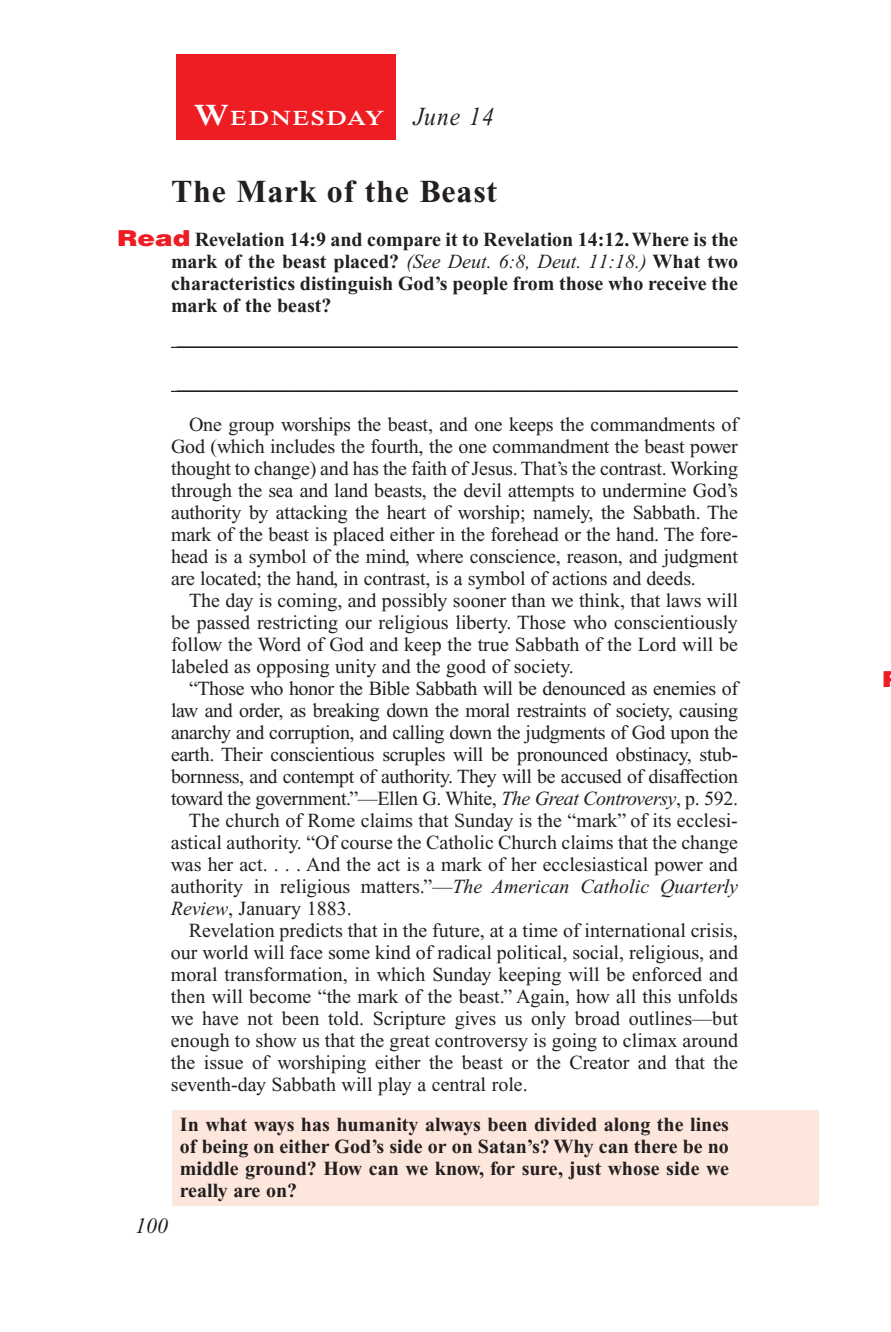
<style>
.page{position:relative;width:891px;height:1332px;background:#fff}
.page>*{position:absolute;margin:0;border:0;box-sizing:border-box;transform-origin:0 0}
.Head{font:700 32px "Times New Roman PS Std";letter-spacing:.025em;color:#231f20}
.Lesson_Dates{font:italic 26px "Times New Roman PS Std";letter-spacing:.05em;color:#231f20;scale:.9 1}
.t1{font:italic 22px "Times New Roman PS Std";color:#231f20}
.Daily_Header{font:600 21px "Times NRMT Std";letter-spacing:.07em;color:#fff;scale:1.1 1}
.Body{font:20px/22px "Times New Roman PS Std";color:#231f20;text-align:justify}
.Question_NO_SB{font:700 20px/22px "Times New Roman PS Std";color:#231f20;text-align:justify}
.x-screened_box-text{font:700 20px/22px "Times New Roman PS Std";color:#231f20;text-align:justify}
.Blank_Lines{font:20px "Times New Roman PS Std";color:#231f20}
.s1{font-size:30px}
.s2{font-family:"Helvetica LT Std";font-weight:900;font-size:22px;color:#ee1d23}
.s3{font-weight:400;font-style:italic}
.s4{font-style:italic}
</style>
<div class="page">
<div style="left:176px;top:54px;width:220px;height:86px;background:#ee1d23"></div>
<div style="left:173px;top:1111px;width:646px;height:95px;background:#fde7dc"></div>
<hr style="left:171px;top:347px;width:567px;height:1px;background:#231f20">
<hr style="left:171px;top:391px;width:567px;height:1px;background:#231f20">
<p class="Daily_Header" style="left:194px;top:106px;width:175px"><span class="s1">W</span>EDNESDAY</p>
<p class="Lesson_Dates" style="left:414px;top:102px;width:91px">June 14</p>
<p class="Head" style="left:171px;top:174px;width:328px">The Mark of the Beast</p>
<p class="Question_NO_SB" style="left:171px;top:229px;width:569px;text-indent:-54px"><span class="s2">Read</span> Revelation 14:9 and compare it to Revelation 14:12. Where is the mark of the beast placed? <span class="s3">(See Deut. 6:8, Deut. 11:18.)</span> What two characteristics distinguish God’s people from those who receive the mark of the beast?</p>
<p class="Blank_Lines" style="left:177px;top:328px;width:561px">________________________________________________________</p>
<p class="Blank_Lines" style="left:177px;top:372px;width:561px">________________________________________________________</p>
<p class="Body" style="left:171px;top:414px;width:569px;text-indent:18px">One group worships the beast, and one keeps the commandments of God (which includes the fourth, the one commandment the beast power thought to change) and has the faith of Jesus. That’s the contrast. Working through the sea and land beasts, the devil attempts to undermine God’s authority by attacking the heart of worship; namely, the Sabbath. The mark of the beast is placed either in the forehead or the hand. The fore&shy;head is a symbol of the mind, where conscience, reason, and judgment are located; the hand, in contrast, is a symbol of actions and deeds.</p>
<p class="Body" style="left:171px;top:590px;width:569px;text-indent:18px">The day is coming, and possibly sooner than we think, that laws will be passed restricting our religious liberty. Those who conscientiously follow the Word of God and keep the true Sabbath of the Lord will be labeled as opposing unity and the good of society.</p>
<p class="Body" style="left:171px;top:678px;width:569px;text-indent:18px">“Those who honor the Bible Sabbath will be denounced as enemies of law and order, as breaking down the moral restraints of society, causing anarchy and corruption, and calling down the judgments of God upon the earth. Their conscientious scruples will be pronounced obstinacy, stub&shy;bornness, and contempt of authority. They will be accused of disaffection toward the government.”—Ellen G. White, <span class="s4">The Great Controversy</span>, p. 592.</p>
<p class="Body" style="left:171px;top:810px;width:569px;text-indent:18px">The church of Rome claims that Sunday is the “mark” of its ecclesi&shy;astical authority. “Of course the Catholic Church claims that the change was her act. . . . And the act is a mark of her ecclesiastical power and authority in religious matters.”—<span class="s4">The American Catholic Quarterly Review</span>, January 1883.</p>
<p class="Body" style="left:171px;top:920px;width:569px;text-indent:18px">Revelation predicts that in the future, at a time of international crisis, our world will face some kind of radical political, social, religious, and moral transformation, in which Sunday keeping will be enforced and then will become “the mark of the beast.” Again, how all this unfolds we have not been told. Scripture gives us only broad outlines—but enough to show us that the great controversy is going to climax around the issue of worshiping either the beast or the Creator and that the seventh-day Sabbath will play a central role.</p>
<p class="x-screened_box-text" style="left:180px;top:1114px;width:551px">In what ways has humanity always been divided along the lines of being on either God’s side or on Satan’s? Why can there be no middle ground? How can we know, for sure, just whose side we really are on?</p>
<p class="t1" style="left:135px;top:1214px;width:34px">100</p>
</div>
